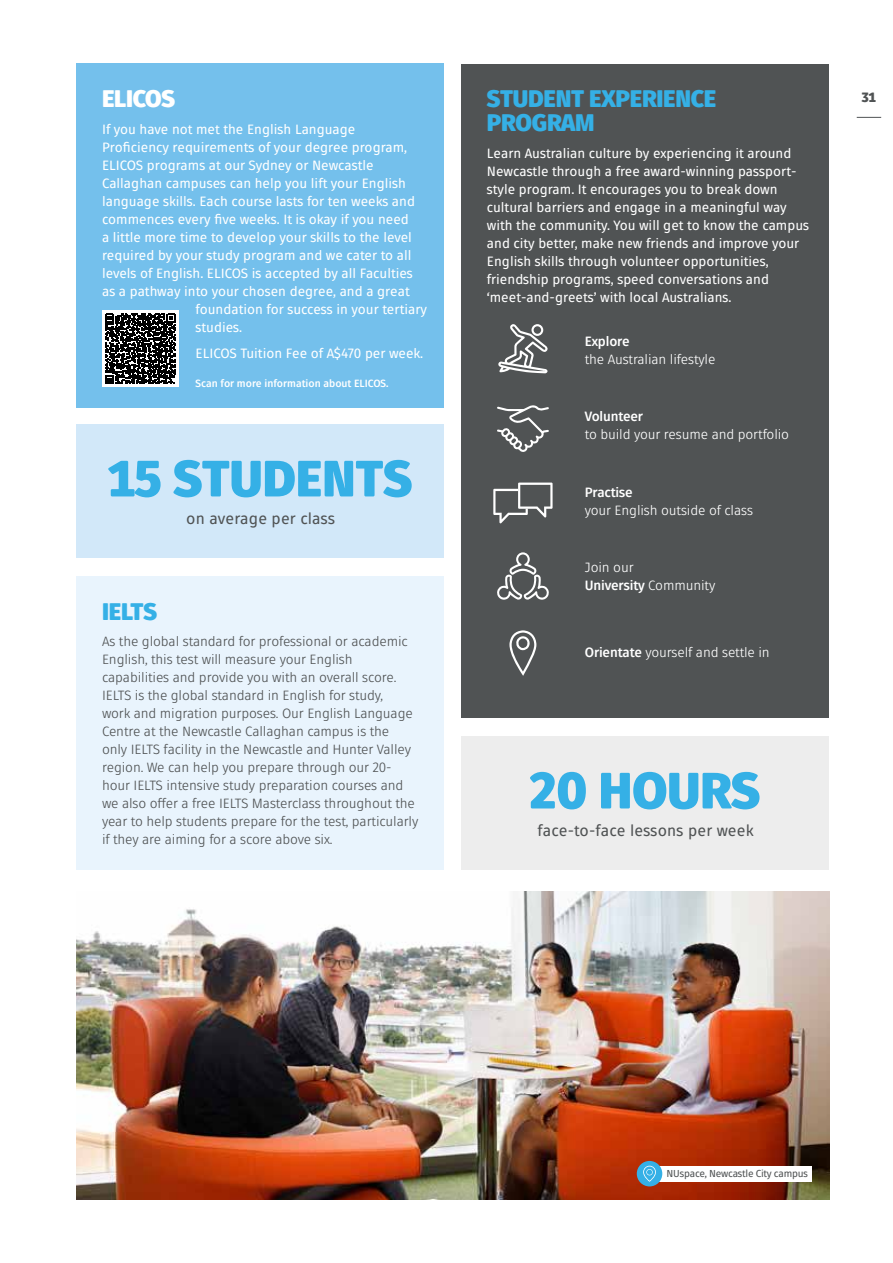
<style>
.page{position:relative;width:893px;height:1263px;background:#fff}
.page>*{position:absolute;margin:0;border:0;box-sizing:border-box;transform-origin:0 0}
.t1{font:900 51px "Fuse V.2 Display";color:#35b0e6}
.t2{font:900 24px/24px "Fuse V.2 Display";letter-spacing:-.01em;color:#35b0e6}
.t3{font:900 24px "Fuse V.2 Display";letter-spacing:-.01em;color:#fff}
.t4{font:15.75px "Fuse V.2 Display";letter-spacing:.01em;color:#505354}
.t5{font:13.5px/18px "Fuse V.2 Display";color:#fff}
.t6{font:13.5px/18px "Fuse V.2 Display";letter-spacing:-.01em;color:#505354}
.t7{font:13.5px/18px "Fuse V.2 Display";letter-spacing:-.01em;color:#fff}
.t8{font:700 13.5px "Fuse V.2 Display";letter-spacing:-.01em;color:#fff}
.t9{font:900 13.5px "Fuse V.2 Display";color:#505354}
.t10{font:700 10.5px "Fuse V.2 Display";color:#fff}
.t11{font:10.2px "Fuse V.2 Display";letter-spacing:-.02em;color:#505354}
.s1{font-weight:700}
</style>
<div class="page">
<img style="left:77px;top:892px;width:752px;height:307px">
<div style="left:77px;top:576px;width:367px;height:294px;background:#e9f4fd"></div>
<div style="left:461px;top:64px;width:368px;height:653px;background:#505354"></div>
<svg style="left:498px;top:324px;width:50px;height:49px"></svg>
<svg style="left:497px;top:405px;width:52px;height:47px"></svg>
<svg style="left:493px;top:483px;width:60px;height:40px"></svg>
<svg style="left:497px;top:552px;width:52px;height:48px"></svg>
<svg style="left:509px;top:630px;width:27px;height:46px"></svg>
<div style="left:77px;top:64px;width:367px;height:344px;background:#74c0ec"></div>
<div style="left:102px;top:310px;width:77px;height:77px;background:#fff"></div>
<svg style="left:105px;top:314px;width:70px;height:70px"></svg>
<div style="left:77px;top:425px;width:367px;height:133px;background:#d2e8f9"></div>
<div style="left:461px;top:737px;width:368px;height:133px;background:#ededed"></div>
<svg style="left:857px;top:117px;width:24px;height:1px"></svg>
<div style="left:649px;top:1166px;width:163px;height:16px;background:#fff"></div>
<div style="left:637px;top:1161px;width:25px;height:25px;background:#35b0e6;border-radius:50%"></div>
<svg style="left:643px;top:1166px;width:13px;height:16px"></svg>
<h2 class="t3" style="left:102px;top:83px;width:75px">ELICOS</h2>
<p class="t5" style="left:102px;top:120px;width:255px">If you have not met the English Language</p>
<p class="t5" style="left:102px;top:138px;width:307px">Proficiency requirements of your degree program,</p>
<p class="t5" style="left:102px;top:156px;width:273px">ELICOS programs at our Sydney or Newcastle</p>
<p class="t5" style="left:102px;top:174px;width:305px">Callaghan campuses can help you lift your English</p>
<p class="t5" style="left:102px;top:192px;width:315px">language skills. Each course lasts for ten weeks and</p>
<p class="t5" style="left:102px;top:210px;width:308px">commences every five weeks. It is okay if you need</p>
<p class="t5" style="left:102px;top:228px;width:311px">a little more time to develop your skills to the level</p>
<p class="t5" style="left:102px;top:246px;width:311px">required by your study program and we cater to all</p>
<p class="t5" style="left:102px;top:264px;width:312px">levels of English. ELICOS is accepted by all Faculties</p>
<p class="t5" style="left:102px;top:282px;width:309px">as a pathway into your chosen degree, and a great</p>
<p class="t5" style="left:196px;top:300px;width:233px">foundation for success in your tertiary</p>
<p class="t5" style="left:196px;top:318px;width:48px">studies.</p>
<p class="t5" style="left:196px;top:345px;width:229px">ELICOS Tuition Fee of A$470 per week.</p>
<p class="t10" style="left:196px;top:376px;width:195px">Scan for more information about ELICOS.</p>
<h1 class="t1" style="left:108px;top:444px;width:306px">15 STUDENTS</h1>
<p class="t4" style="left:186px;top:509px;width:150px">on average per class</p>
<h2 class="t2" style="left:102px;top:599px;width:57px">IELTS</h2>
<p class="t6" style="left:102px;top:633px;width:318px">As the global standard for professional or academic English, this test will measure your English capabilities and provide you with an overall score.<br>IELTS is the global standard in English for study,<br>work and migration purposes. Our English Language Centre at the Newcastle Callaghan campus is the<br>only IELTS facility in the Newcastle and Hunter Valley region. We can help you prepare through our 20- hour IELTS intensive study preparation courses and we also offer a free IELTS Masterclass throughout the year to help students prepare for the test, particularly if they are aiming for a score above six.</p>
<h2 class="t2" style="left:487px;top:87px;width:231px">STUDENT EXPERIENCE<br>PROGRAM</h2>
<p class="t5" style="left:487px;top:144px;width:324px">Learn Australian culture by experiencing it around Newcastle through a free award-winning passport&shy;style program. It encourages you to break down cultural barriers and engage in a meaningful way with the community. You will get to know the campus and city better, make new friends and improve your English skills through volunteer opportunities, friendship programs, speed conversations and ‘meet-and-greets’ with local Australians.</p>
<p class="t8" style="left:585px;top:332px;width:46px">Explore</p>
<p class="t7" style="left:585px;top:350px;width:132px">the Australian lifestyle</p>
<p class="t8" style="left:585px;top:408px;width:60px">Volunteer</p>
<p class="t7" style="left:585px;top:426px;width:206px">to build your resume and portfolio</p>
<p class="t8" style="left:585px;top:484px;width:49px">Practise</p>
<p class="t7" style="left:585px;top:501px;width:170px">your English outside of class</p>
<p class="t7" style="left:585px;top:559px;width:132px">Join our<br><span class="s1">University</span> Community</p>
<p class="t7" style="left:585px;top:643px;width:186px"><span class="s1">Orientate</span> yourself and settle in</p>
<h1 class="t1" style="left:530px;top:756px;width:232px">20 HOURS</h1>
<p class="t4" style="left:538px;top:821px;width:217px">face-to-face lessons per week</p>
<p class="t9" style="left:862px;top:88px;width:15px">31</p>
<p class="t11" style="left:666px;top:1168px;width:143px">NUspace, Newcastle City campus</p>
</div>
